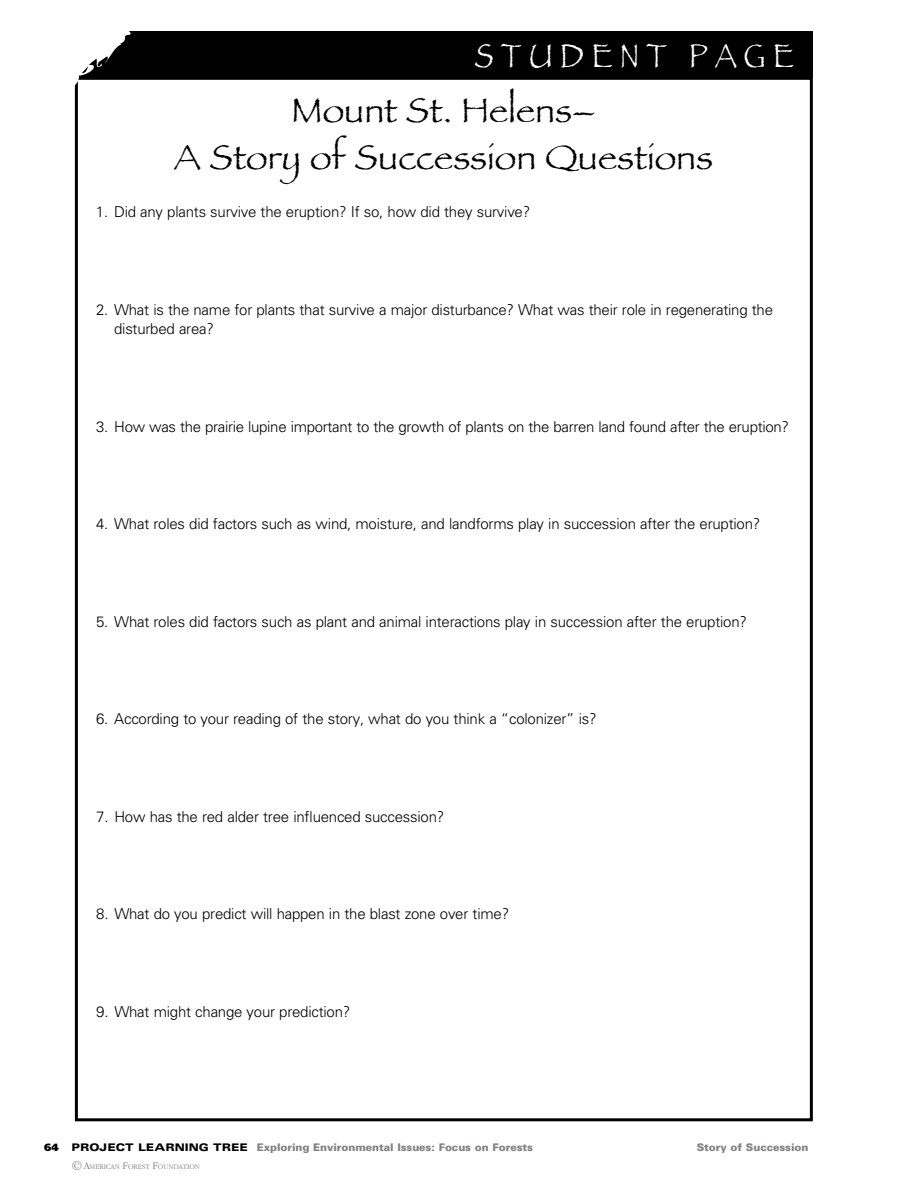
<style>
.page{position:relative;width:918px;height:1188px;background:#fff}
.page>*{position:absolute;margin:0;border:0;box-sizing:border-box;transform-origin:0 0}
.t1{font:36px/46.5px "Papyrus";color:#000;text-align:center}
.t2{font:34.5px "Papyrus";letter-spacing:.25em;color:#fff;scale:.85 1}
.t3{font:300 15px/19.5px "Univers";letter-spacing:-.015em;color:#000}
.t4{font:900 10.5px "Univers";letter-spacing:-.005em;color:#808285}
.t5{font:300 7.35px "Garamond IT Cby BT";letter-spacing:-.005em;color:#808285}
.s1{font-family:"Frutiger";color:#000}
.s2{font-stretch:expanded;color:#000}
.s3{font-size:13.5px}
.s4{font-size:10.5px}
</style>
<div class="page">
<div style="left:0;top:31px;width:813px;height:46px;background:#000"></div>
<svg style="left:0;top:31px;width:161px;height:169px"></svg>
<h2 class="t2" style="left:475px;top:35px;width:65px">Stud</h2>
<h2 class="t2" style="left:591px;top:35px;width:240px">ent Pa ge</h2>
<h1 class="t1" style="left:174px;top:87px;width:540px">Mount St. Helens–<br>A Story of Succession Questions</h1>
<p class="t3" style="left:96px;top:202px;width:436px">1. Did any plants survive the eruption? If so, how did they survive?</p>
<p class="t3" style="left:114px;top:299px;width:660px;text-indent:-18px">2. What is the name for plants that survive a major disturbance? What was their role in regenerating the disturbed area?</p>
<p class="t3" style="left:96px;top:416px;width:694px">3. How was the prairie lupine important to the growth of plants on the barren land found after the eruption?</p>
<p class="t3" style="left:96px;top:514px;width:666px">4. What roles did factors such as wind, moisture, and landforms play in succession after the eruption?</p>
<p class="t3" style="left:96px;top:611px;width:652px">5. What roles did factors such as plant and animal interactions play in succession after the eruption?</p>
<p class="t3" style="left:96px;top:709px;width:502px">6. According to your reading of the story, what do you think a “colonizer” is?</p>
<p class="t3" style="left:96px;top:806px;width:350px">7. How has the red alder tree influenced succession?</p>
<p class="t3" style="left:96px;top:904px;width:414px">8. What do you predict will happen in the blast zone over time?</p>
<p class="t3" style="left:96px;top:1001px;width:256px">9. What might change your prediction?</p>
<p class="t4" style="left:44px;top:1140px;width:490px"><span class="s1">64</span> <span class="s2">PROJECT LEARNING TREE</span> Exploring Environmental Issues: Focus on Forests</p>
<p class="t4" style="left:697px;top:1140px;width:113px">Story of Succession</p>
<p class="t5" style="left:72px;top:1162px;width:130px"><span class="s3">©</span><span class="s4">A</span>MERICAN <span class="s4">F</span>OREST <span class="s4">F</span>OUNDATION</p>
</div>
